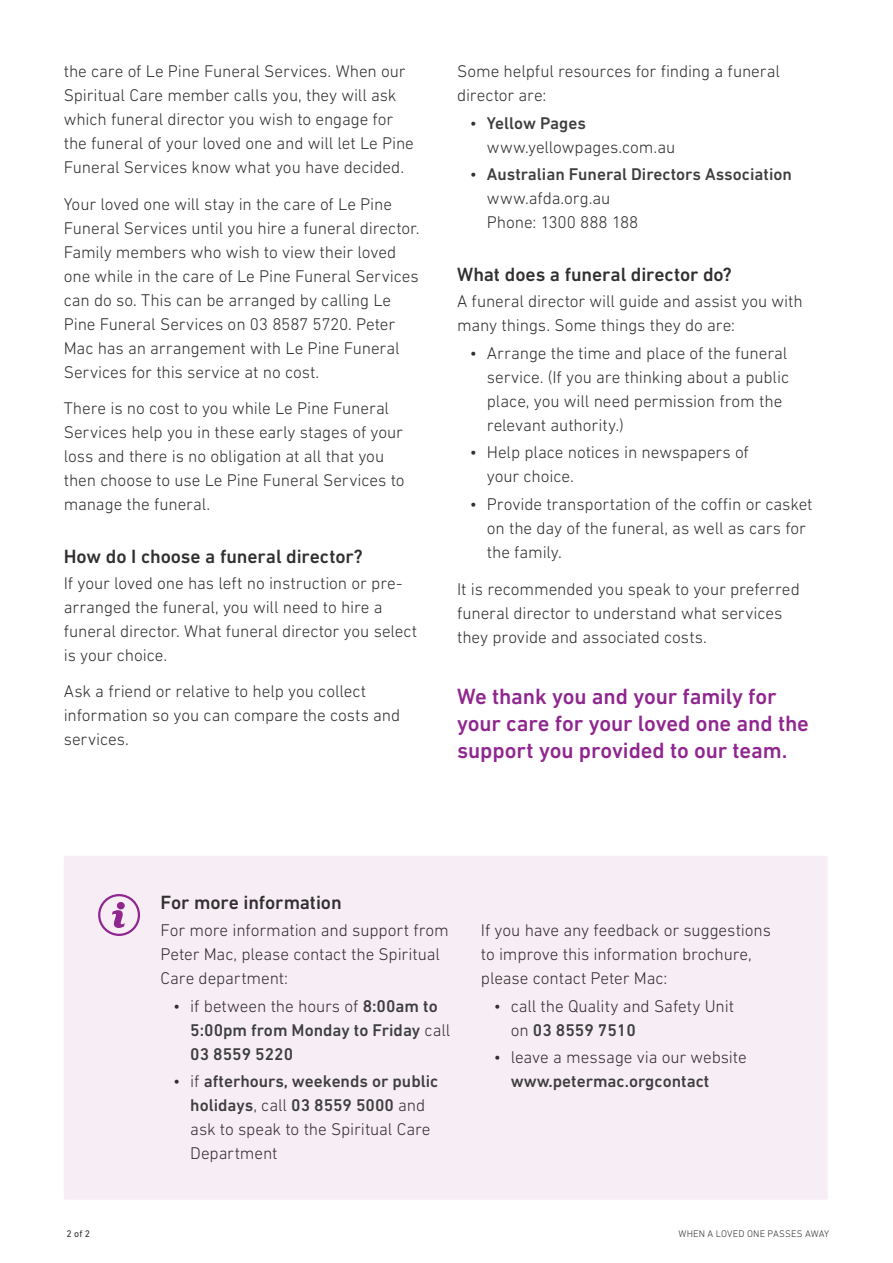
<style>
.page{position:relative;width:893px;height:1263px;background:#fff}
.page>*{position:absolute;margin:0;border:0;box-sizing:border-box;transform-origin:0 0}
.Subhead_B{font:500 22.5px/27px "DIN Next LT Pro";letter-spacing:-.005em;color:#90268f}
.Subhead_A{font:500 19.5px "DIN Next LT Pro";letter-spacing:-.005em;color:#312f30}
.Body{font:300 17.25px/24px "DIN Next LT Pro";letter-spacing:-.005em;color:#312f30}
.Body_before_bullet{font:300 17.25px/24px "DIN Next LT Pro";letter-spacing:-.005em;color:#312f30}
.t1{font:500 17.25px/24px "DIN Next LT Pro";color:#3e3e3f}
.t2{font:300 9.75px "DIN Next LT Pro";letter-spacing:.02em;color:#312f30}
.Bullet_A{font:9.75px "DIN Next LT Pro";color:#312f30}
.s1{font-weight:500;color:#3e3e3f}
.s2{font-weight:300;color:#312f30}
</style>
<div class="page">
<div style="left:64px;top:856px;width:764px;height:344px;background:#f7eef5;border-radius:2px"></div>
<div style="left:98px;top:894px;width:42px;height:42px;border:2px solid #90268f;border-radius:50%"></div>
<svg style="left:112px;top:902px;width:13px;height:26px"></svg>
<p class="Body" style="left:64px;top:59px;width:352px">the care of Le Pine Funeral Services. When our Spiritual Care member calls you, they will ask which funeral director you wish to engage for the funeral of your loved one and will let Le Pine Funeral Services know what you have decided.</p>
<p class="Body" style="left:64px;top:191px;width:357px">Your loved one will stay in the care of Le Pine Funeral Services until you hire a funeral director.<br>Family members who wish to view their loved one while in the care of Le Pine Funeral Services can do so. This can be arranged by calling Le Pine Funeral Services on 03 8587 5720. Peter Mac has an arrangement with Le Pine Funeral Services for this service at no cost.</p>
<p class="Body" style="left:64px;top:396px;width:342px">There is no cost to you while Le Pine Funeral Services help you in these early stages of your loss and there is no obligation at all that you then choose to use Le Pine Funeral Services to manage the funeral.</p>
<p class="Subhead_A" style="left:64px;top:545px;width:301px">How do I choose a funeral director?</p>
<p class="Body" style="left:64px;top:571px;width:355px">If your loved one has left no instruction or pre&shy;arranged the funeral, you will need to hire a funeral director. What funeral director you select is your choice.</p>
<p class="Body" style="left:64px;top:679px;width:338px">Ask a friend or relative to help you collect information so you can compare the costs and services.</p>
<p class="Body_before_bullet" style="left:457px;top:59px;width:324px">Some helpful resources for finding a funeral director are:</p>
<p class="Body" style="left:487px;top:111px;width:190px;text-indent:-17px">• <span class="s1">Yellow Pages </span>www.yellowpages.com.au</p>
<p class="t1" style="left:487px;top:162px;width:307px;text-indent:-17px"><span class="s2">•</span> Australian Funeral Directors Association <span class="s2">www.afda.org.au<br>Phone: 1300 888 188</span></p>
<p class="Subhead_A" style="left:457px;top:263px;width:276px">What does a funeral director do?</p>
<p class="Body_before_bullet" style="left:457px;top:289px;width:347px">A funeral director will guide and assist you with many things. Some things they do are:</p>
<p class="Body" style="left:487px;top:341px;width:304px;text-indent:-17px">• Arrange the time and place of the funeral service. (If you are thinking about a public place, you will need permission from the relevant authority.)</p>
<p class="Body" style="left:487px;top:440px;width:264px;text-indent:-17px">• Help place notices in newspapers of your choice.</p>
<p class="Body" style="left:487px;top:492px;width:327px;text-indent:-17px">• Provide transportation of the coffin or casket on the day of the funeral, as well as cars for the family.</p>
<p class="Body" style="left:457px;top:577px;width:344px">It is recommended you speak to your preferred funeral director to understand what services they provide and associated costs.</p>
<p class="Subhead_B" style="left:457px;top:682px;width:353px">We thank you and your family for your care for your loved one and the support you provided to our team.</p>
<p class="Subhead_A" style="left:161px;top:891px;width:183px">For more information</p>
<p class="Body_before_bullet" style="left:161px;top:917px;width:290px">For more information and support from<br>Peter Mac, please contact the Spiritual<br>Care department:</p>
<p class="t1" style="left:190px;top:994px;width:261px;text-indent:-17px"><span class="s2">• if between the hours of</span> 8:00am to<br>5:00pm from Monday to Friday <span class="s2">call<br></span>03 8559 5220</p>
<p class="Body" style="left:190px;top:1069px;width:250px;text-indent:-17px">• if <span class="s1">afterhours, weekends or public holidays</span>, call <span class="s1">03 8559 5000</span> and ask to speak to the Spiritual Care<br>Department</p>
<p class="Body_before_bullet" style="left:481px;top:917px;width:292px">If you have any feedback or suggestions to improve this information brochure, please contact Peter Mac:</p>
<p class="Body" style="left:511px;top:994px;width:225px;text-indent:-17px">• call the Quality and Safety Unit on <span class="s1">03 8559 7510</span></p>
<p class="Body" style="left:511px;top:1045px;width:237px;text-indent:-17px">• leave a message via our website <span class="s1">www.petermac.orgcontact</span></p>
<p class="Bullet_A" style="left:67px;top:1228px;width:25px">2 of 2</p>
<p class="t2" style="left:678px;top:1228px;width:152px">WHEN A LOVED ONE PASSES AWAY</p>
</div>
